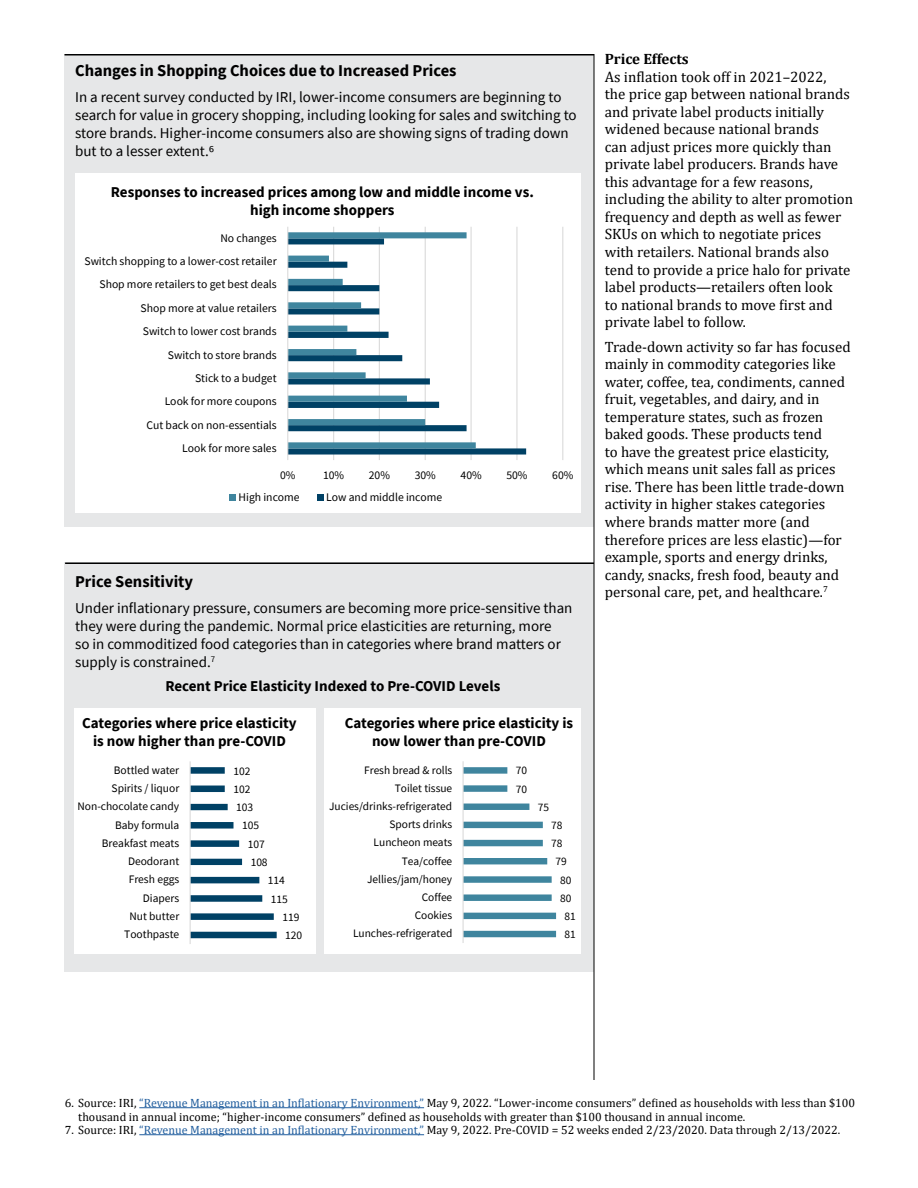
<style>
.page{position:relative;width:918px;height:1188px;background:#fff}
.page>*{position:absolute;margin:0;border:0;box-sizing:border-box;transform-origin:0 0}
.t1{font:700 16.5px "Source Sans Pro";color:#000}
.t2{font:15px/17.5px "Cambria";color:#000}
.t3{font:15px/18px "Source Sans Pro";color:#000}
.t4{font:700 15px/18px "Source Sans Pro";color:#000;text-align:center}
.t5{font:700 15px "Cambria";letter-spacing:-.005em;color:#000}
.t6{font:13.65px/17.1px "Source Sans Pro";letter-spacing:.005em;color:#000;text-align:center}
.t7{font:12px/13.5px "Cambria";color:#000}
.t8{font:11.7px "Source Sans Pro";letter-spacing:-.005em;color:#000}
.t9{font:11.55px "Source Sans Pro";letter-spacing:-.005em;color:#000}
.t10{font:11.4px "Source Sans Pro";letter-spacing:-.005em;color:#000}
.s1{color:#215e9e}
</style>
<div class="page">
<div style="left:64px;top:562px;width:530px;height:410px;background:#e6e7e8"></div>
<hr style="left:65px;top:562px;width:529px;height:2px;background:#000">
<div style="left:75px;top:708px;width:241px;height:246px;background:#fff"></div>
<div style="left:324px;top:708px;width:256px;height:246px;background:#fff"></div>
<svg style="left:191px;top:767px;width:86px;height:171px"></svg>
<hr style="left:190px;top:761px;width:1px;height:183px;background:#d9d9d9">
<div style="left:64px;top:54px;width:530px;height:472px;background:#e6e7e8"></div>
<div style="left:75px;top:173px;width:505px;height:340px;background:#fff"></div>
<hr style="left:333px;top:227px;width:1px;height:233px;background:#d9d9d9">
<hr style="left:379px;top:227px;width:1px;height:233px;background:#d9d9d9">
<hr style="left:425px;top:227px;width:1px;height:233px;background:#d9d9d9">
<hr style="left:471px;top:227px;width:1px;height:233px;background:#d9d9d9">
<hr style="left:516px;top:227px;width:1px;height:233px;background:#d9d9d9">
<hr style="left:562px;top:227px;width:1px;height:233px;background:#d9d9d9">
<svg style="left:288px;top:238px;width:238px;height:217px"></svg>
<svg style="left:288px;top:232px;width:188px;height:216px"></svg>
<hr style="left:287px;top:227px;width:1px;height:233px;background:#d9d9d9">
<div style="left:229px;top:494px;width:7px;height:7px;background:#3f859e"></div>
<div style="left:317px;top:494px;width:7px;height:7px;background:#004165"></div>
<hr style="left:64px;top:54px;width:530px;height:2px;background:#000">
<hr style="left:594px;top:54px;width:1px;height:1026px;background:#000">
<svg style="left:464px;top:767px;width:92px;height:170px"></svg>
<hr style="left:463px;top:761px;width:1px;height:182px;background:#d9d9d9">
<hr style="left:139px;top:1107px;width:285px;height:1px;background:#215e9e">
<hr style="left:139px;top:1134px;width:285px;height:1px;background:#215e9e">
<p class="t1" style="left:75px;top:60px;width:383px">Changes in Shopping Choices due to Increased Prices</p>
<p class="t3" style="left:75px;top:88px;width:503px">In a recent survey conducted by IRI, lower-income consumers are beginning to search for value in grocery shopping, including looking for sales and switching to store brands. Higher-income consumers also are showing signs of trading down but to a lesser extent.6</p>
<p class="t4" style="left:111px;top:182px;width:424px">Responses to increased prices among low and middle income vs. high income shoppers</p>
<p class="t8" style="left:220px;top:230px;width:58px">No changes</p>
<p class="t8" style="left:85px;top:254px;width:194px">Switch shopping to a lower-cost retailer</p>
<p class="t8" style="left:100px;top:277px;width:179px">Shop more retailers to get best deals</p>
<p class="t8" style="left:141px;top:300px;width:138px">Shop more at value retailers</p>
<p class="t8" style="left:143px;top:324px;width:135px">Switch to lower cost brands</p>
<p class="t8" style="left:168px;top:347px;width:110px">Switch to store brands</p>
<p class="t8" style="left:195px;top:371px;width:83px">Stick to a budget</p>
<p class="t8" style="left:165px;top:394px;width:113px">Look for more coupons</p>
<p class="t8" style="left:146px;top:417px;width:132px">Cut back on non-essentials</p>
<p class="t8" style="left:182px;top:441px;width:96px">Look for more sales</p>
<p class="t8" style="left:280px;top:468px;width:17px">0%</p>
<p class="t8" style="left:323px;top:468px;width:23px">10%</p>
<p class="t8" style="left:369px;top:468px;width:23px">20%</p>
<p class="t8" style="left:415px;top:468px;width:23px">30%</p>
<p class="t8" style="left:461px;top:468px;width:23px">40%</p>
<p class="t8" style="left:506px;top:468px;width:23px">50%</p>
<p class="t8" style="left:552px;top:468px;width:23px">60%</p>
<p class="t8" style="left:239px;top:490px;width:63px">High income</p>
<p class="t8" style="left:326px;top:490px;width:117px">Low and middle income</p>
<p class="t1" style="left:75px;top:570px;width:120px">Price Sensitivity</p>
<p class="t3" style="left:75px;top:598px;width:499px">Under inflationary pressure, consumers are becoming more price-sensitive than they were during the pandemic. Normal price elasticities are returning, more<br>so in commoditized food categories than in categories where brand matters or supply is constrained.<sup>7</sup></p>
<p class="t4" style="left:165px;top:676px;width:336px">Recent Price Elasticity Indexed to Pre-COVID Levels</p>
<p class="t6" style="left:102px;top:709px;width:187px">Categories where price elasticity is now higher than pre-COVID</p>
<p class="t4" style="left:82px;top:714px;width:216px">Categories where price elasticity is now higher than pre-COVID</p>
<p class="t4" style="left:345px;top:714px;width:230px">Categories where price elasticity is now lower than pre-COVID</p>
<p class="t6" style="left:360px;top:718px;width:224px">Categories where price elasticity is now higher than pre-COVID</p>
<p class="t9" style="left:114px;top:763px;width:67px">Bottled water</p>
<p class="t9" style="left:233px;top:763px;width:19px">102</p>
<p class="t10" style="left:364px;top:763px;width:90px">Fresh bread &amp; rolls</p>
<p class="t10" style="left:516px;top:763px;width:13px">70</p>
<p class="t9" style="left:112px;top:781px;width:69px">Spirits / liquor</p>
<p class="t9" style="left:233px;top:782px;width:19px">102</p>
<p class="t10" style="left:395px;top:781px;width:59px">Toilet tissue</p>
<p class="t10" style="left:516px;top:782px;width:13px">70</p>
<p class="t9" style="left:77px;top:799px;width:103px">Non-chocolate candy</p>
<p class="t9" style="left:236px;top:800px;width:19px">103</p>
<p class="t10" style="left:329px;top:799px;width:125px">Jucies/drinks-refrigerated</p>
<p class="t10" style="left:538px;top:800px;width:13px">75</p>
<p class="t9" style="left:115px;top:817px;width:66px">Baby formula</p>
<p class="t9" style="left:242px;top:818px;width:19px">105</p>
<p class="t10" style="left:390px;top:817px;width:64px">Sports drinks</p>
<p class="t10" style="left:551px;top:818px;width:13px">78</p>
<p class="t9" style="left:102px;top:836px;width:79px">Breakfast meats</p>
<p class="t9" style="left:248px;top:837px;width:19px">107</p>
<p class="t10" style="left:374px;top:835px;width:80px">Luncheon meats</p>
<p class="t10" style="left:551px;top:836px;width:13px">78</p>
<p class="t9" style="left:128px;top:854px;width:53px">Deodorant</p>
<p class="t9" style="left:251px;top:855px;width:19px">108</p>
<p class="t10" style="left:402px;top:854px;width:52px">Tea/coffee</p>
<p class="t10" style="left:556px;top:854px;width:13px">79</p>
<p class="t9" style="left:129px;top:872px;width:52px">Fresh eggs</p>
<p class="t9" style="left:268px;top:873px;width:19px">114</p>
<p class="t10" style="left:367px;top:872px;width:87px">Jellies/jam/honey</p>
<p class="t10" style="left:560px;top:873px;width:13px">80</p>
<p class="t9" style="left:143px;top:891px;width:38px">Diapers</p>
<p class="t9" style="left:271px;top:891px;width:19px">115</p>
<p class="t10" style="left:422px;top:890px;width:32px">Coffee</p>
<p class="t10" style="left:560px;top:891px;width:13px">80</p>
<p class="t9" style="left:130px;top:909px;width:51px">Nut butter</p>
<p class="t9" style="left:282px;top:910px;width:19px">119</p>
<p class="t10" style="left:415px;top:908px;width:39px">Cookies</p>
<p class="t10" style="left:564px;top:909px;width:13px">81</p>
<p class="t9" style="left:124px;top:927px;width:57px">Toothpaste</p>
<p class="t9" style="left:285px;top:928px;width:19px">120</p>
<p class="t10" style="left:353px;top:926px;width:101px">Lunches-refrigerated</p>
<p class="t10" style="left:564px;top:927px;width:13px">81</p>
<p class="t5" style="left:605px;top:48px;width:85px">Price Effects</p>
<p class="t2" style="left:605px;top:68px;width:250px">As inflation took off in 2021–2022,<br>the price gap between national brands and private label products initially widened because national brands<br>can adjust prices more quickly than private label producers. Brands have this advantage for a few reasons, including the ability to alter promotion frequency and depth as well as fewer SKUs on which to negotiate prices with retailers. National brands also tend to provide a price halo for private label products—retailers often look<br>to national brands to move first and private label to follow.</p>
<p class="t2" style="left:605px;top:338px;width:247px">Trade-down activity so far has focused mainly in commodity categories like water, coffee, tea, condiments, canned fruit, vegetables, and dairy, and in temperature states, such as frozen baked goods. These products tend<br>to have the greatest price elasticity, which means unit sales fall as prices rise. There has been little trade-down activity in higher stakes categories where brands matter more (and therefore prices are less elastic)—for example, sports and energy drinks, candy, snacks, fresh food, beauty and personal care, pet, and healthcare.<sup>7</sup></p>
<p class="t7" style="left:78px;top:1096px;width:778px;text-indent:-14px">6. Source: IRI, <span class="s1">“Revenue Management in an Inflationary Environment,”</span> May 9, 2022. “Lower-income consumers” defined as households with less than $100 thousand in annual income; “higher-income consumers” defined as households with greater than $100 thousand in annual income.</p>
<p class="t7" style="left:65px;top:1123px;width:777px">7. Source: IRI, <span class="s1">“Revenue Management in an Inflationary Environment,”</span> May 9, 2022. Pre-COVID = 52 weeks ended 2/23/2020. Data through 2/13/2022.</p>
</div>
